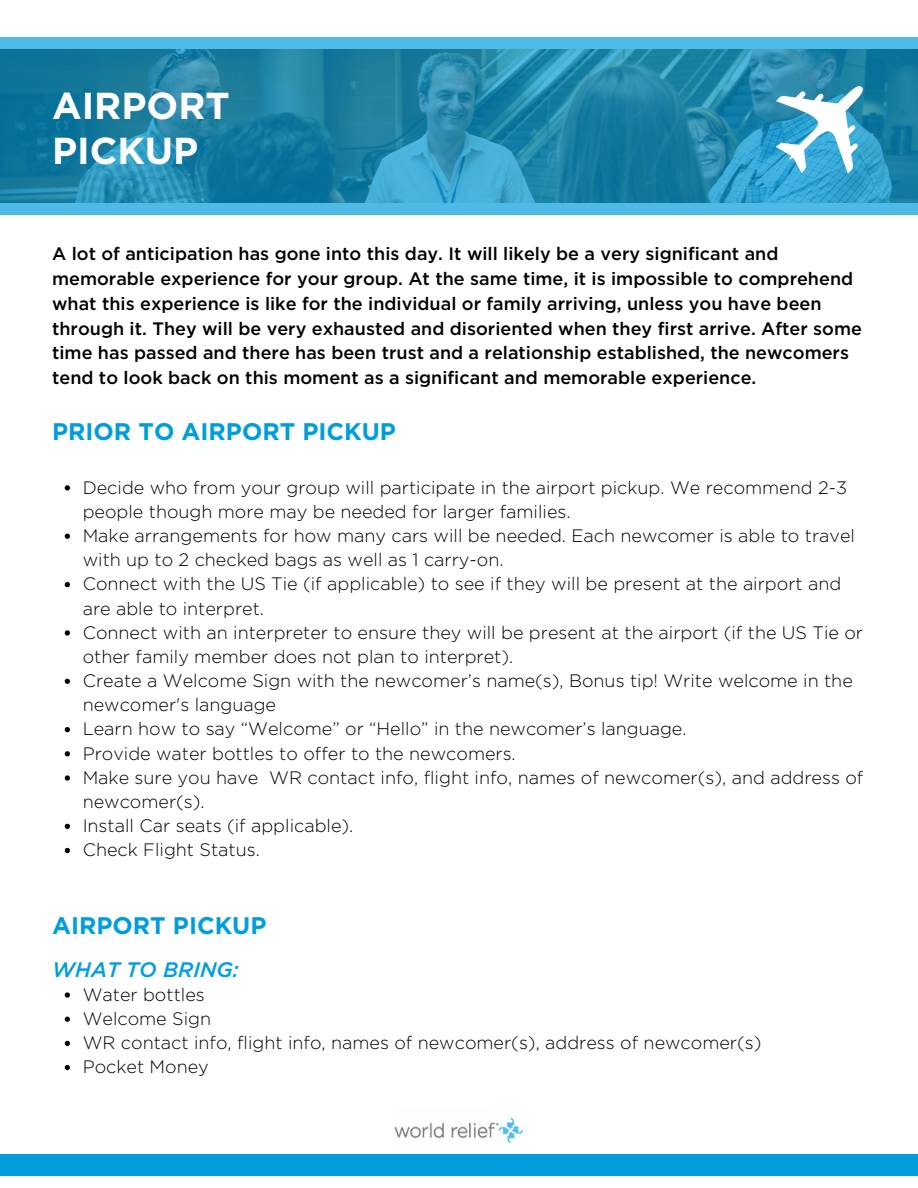
<style>
.page{position:relative;width:918px;height:1188px;background:#fff}
.page>*{position:absolute;margin:0;border:0;box-sizing:border-box;transform-origin:0 0}
.t1{font:700 37.5px/45px "Gotham";color:#fff}
.t2{font:700 24px "Gotham";color:#009ddc}
.t3{font:italic 500 21px "Gotham";color:#009ddc}
.t4{font:300 18px/24.2px "Gotham";color:#000}
.t5{font:500 18px/24.8px "Gotham";color:#000}
</style>
<div class="page">
<svg style="left:0;top:37px;width:918px;height:177px;background:#258cb1"></svg>
<div style="left:0;top:1154px;width:918px;height:21px;background:#009ddc"></div>
<svg style="left:65px;top:485px;width:5px;height:6px"></svg>
<svg style="left:65px;top:534px;width:5px;height:5px"></svg>
<svg style="left:65px;top:582px;width:5px;height:5px"></svg>
<svg style="left:65px;top:630px;width:5px;height:6px"></svg>
<svg style="left:65px;top:679px;width:5px;height:5px"></svg>
<svg style="left:65px;top:727px;width:5px;height:5px"></svg>
<svg style="left:65px;top:751px;width:5px;height:5px"></svg>
<svg style="left:65px;top:775px;width:5px;height:6px"></svg>
<svg style="left:65px;top:824px;width:5px;height:5px"></svg>
<svg style="left:65px;top:848px;width:5px;height:5px"></svg>
<svg style="left:776px;top:84px;width:90px;height:89px"></svg>
<img style="left:394px;top:1116px;width:129px;height:27px">
<svg style="left:65px;top:992px;width:5px;height:6px"></svg>
<svg style="left:65px;top:1017px;width:5px;height:5px"></svg>
<svg style="left:65px;top:1041px;width:5px;height:5px"></svg>
<svg style="left:65px;top:1065px;width:5px;height:5px"></svg>
<h1 class="t1" style="left:52px;top:83px;width:179px">AIRPORT<br>PICKUP</h1>
<p class="t5" style="left:52px;top:241px;width:811px">A lot of anticipation has gone into this day. It will likely be a very significant and memorable experience for your group. At the same time, it is impossible to comprehend what this experience is like for the individual or family arriving, unless you have been through it. They will be very exhausted and disoriented when they first arrive. After some time has passed and there has been trust and a relationship established, the newcomers tend to look back on this moment as a significant and memorable experience.</p>
<h2 class="t2" style="left:52px;top:416px;width:345px">PRIOR TO AIRPORT PICKUP</h2>
<p class="t4" style="left:83px;top:475px;width:782px">Decide who from your group will participate in the airport pickup. We recommend 2-3 people though more may be needed for larger families.<br>Make arrangements for how many cars will be needed. Each newcomer is able to travel with up to 2 checked bags as well as 1 carry-on.<br>Connect with the US Tie (if applicable) to see if they will be present at the airport and are able to interpret.<br>Connect with an interpreter to ensure they will be present at the airport (if the US Tie or other family member does not plan to interpret).<br>Create a Welcome Sign with the newcomer’s name(s), Bonus tip! Write welcome in the newcomer's language<br>Learn how to say “Welcome” or “Hello” in the newcomer’s language.<br>Provide water bottles to offer to the newcomers.<br>Make sure you have WR contact info, flight info, names of newcomer(s), and address of newcomer(s).<br>Install Car seats (if applicable).<br>Check Flight Status.</p>
<h2 class="t2" style="left:52px;top:909px;width:216px">AIRPORT PICKUP</h2>
<p class="t3" style="left:52px;top:955px;width:188px">WHAT TO BRING:</p>
<p class="t4" style="left:83px;top:982px;width:680px">Water bottles<br>Welcome Sign<br>WR contact info, flight info, names of newcomer(s), address of newcomer(s)<br>Pocket Money</p>
</div>
